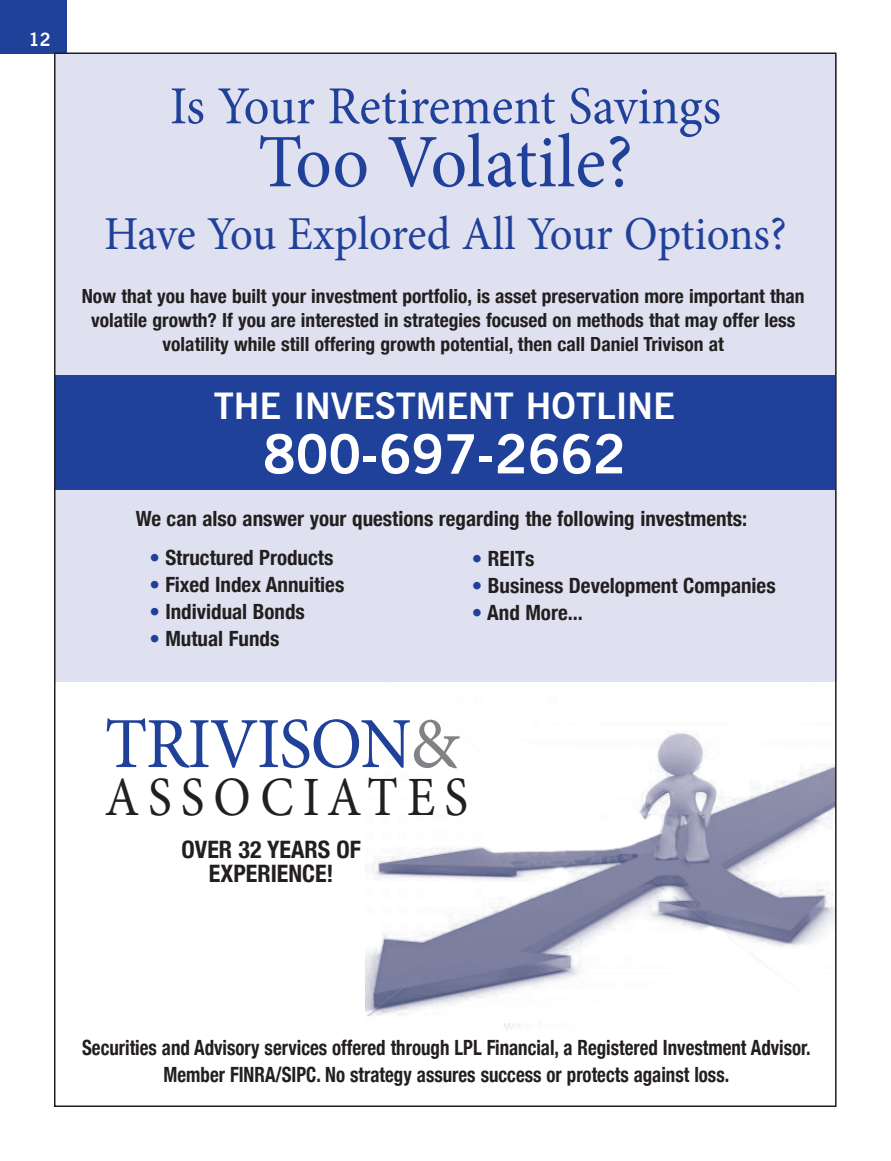
<style>
.page{position:relative;width:891px;height:1161px;background:#fff}
.page>*{position:absolute;margin:0;border:0;box-sizing:border-box;transform-origin:0 0}
.t1{font:75.6px "Minion Pro";letter-spacing:-.05em;color:#20419a;scale:.95 1}
.t2{font:72px "Minion Pro";letter-spacing:-.02em;color:#20419a;scale:.96 1}
.t3{font:55.5px "Minion Pro";letter-spacing:.18em;color:#231f20;scale:.9 1}
.Subhead1{font:700 54px "News Gothic BT";color:#fff}
.t4{font:53.55px "Minion Pro";color:#20419a;scale:.95 1}
.t5{font:47.25px "Minion Pro";color:#20419a;scale:.95 1}
.Subhead1-2{font:700 36px "News Gothic BT";color:#fff}
.Writer_Title{font:700 condensed 24px/24px "Helvetica Neue";color:#231f20;text-align:center}
.Writer_Title-2{font:700 condensed 21px "Helvetica Neue";color:#231f20}
.Writer_Title-3{font:700 condensed 21px/27px "Helvetica Neue";color:#231f20;text-align:center;scale:.9 1}
.Writer_Title-4{font:700 condensed 19.5px/24px "Helvetica Neue";color:#231f20;text-align:center}
.t6{font:700 18px "News Gothic BT";color:#fff}
.s1{color:#20419a}
.s2{color:#808285}
</style>
<div class="page">
<div style="left:0;top:0;width:67px;height:54px;background:#20419a"></div>
<img style="left:365px;top:731px;width:469px;height:300px">
<div style="left:54px;top:54px;width:782px;height:627px;background:#e0e1f0"></div>
<div style="left:54px;top:375px;width:780px;height:114px;background:#20419a"></div>
<hr style="left:890px;top:14px;width:1px;height:1147px;background:#f2f3f9">
<p class="t6" style="left:29px;top:28px;width:23px">12</p>
<p class="t4" style="left:170px;top:70px;width:582px">Is Your Retirement Savings</p>
<p class="t1" style="left:258px;top:112px;width:396px">Too Volatile?</p>
<p class="t5" style="left:104px;top:203px;width:720px">Have You Explored All Your Options?</p>
<p class="Writer_Title-4" style="left:82px;top:283px;width:724px">Now that you have built your investment portfolio, is asset preservation more important than volatile growth? If you are interested in strategies focused on methods that may offer less volatility while still offering growth potential, then call Daniel Trivison at</p>
<p class="Subhead1-2" style="left:214px;top:385px;width:463px">THE INVESTMENT HOTLINE</p>
<p class="Subhead1" style="left:263px;top:421px;width:364px">800-697-2662</p>
<p class="Writer_Title-2" style="left:136px;top:501px;width:613px">We can also answer your questions regarding the following investments:</p>
<p class="Writer_Title-2" style="left:149px;top:540px;width:186px"><span class="s1">•</span> Structured Products</p>
<p class="Writer_Title-2" style="left:149px;top:567px;width:197px"><span class="s1">•</span> Fixed Index Annuities</p>
<p class="Writer_Title-2" style="left:149px;top:594px;width:157px"><span class="s1">•</span> Individual Bonds</p>
<p class="Writer_Title-2" style="left:149px;top:621px;width:132px"><span class="s1">•</span> Mutual Funds</p>
<p class="Writer_Title-2" style="left:472px;top:541px;width:64px"><span class="s1">•</span> REITs</p>
<p class="Writer_Title-2" style="left:472px;top:568px;width:305px"><span class="s1">•</span> Business Development Companies</p>
<p class="Writer_Title-2" style="left:472px;top:595px;width:112px"><span class="s1">•</span> And More...</p>
<p class="t2" style="left:105px;top:696px;width:371px">TRIVISON<span class="s2">&amp;</span></p>
<p class="t3" style="left:105px;top:760px;width:405px">ASSOCIATES</p>
<p class="Writer_Title" style="left:182px;top:836px;width:181px">OVER 32 YEARS OF<br>EXPERIENCE!</p>
<p class="Writer_Title-3" style="left:82px;top:1032px;width:811px">Securities and Advisory services offered through LPL Financial, a Registered Investment Advisor.<br>Member FINRA/SIPC. No strategy assures success or protects against loss.</p>
</div>
